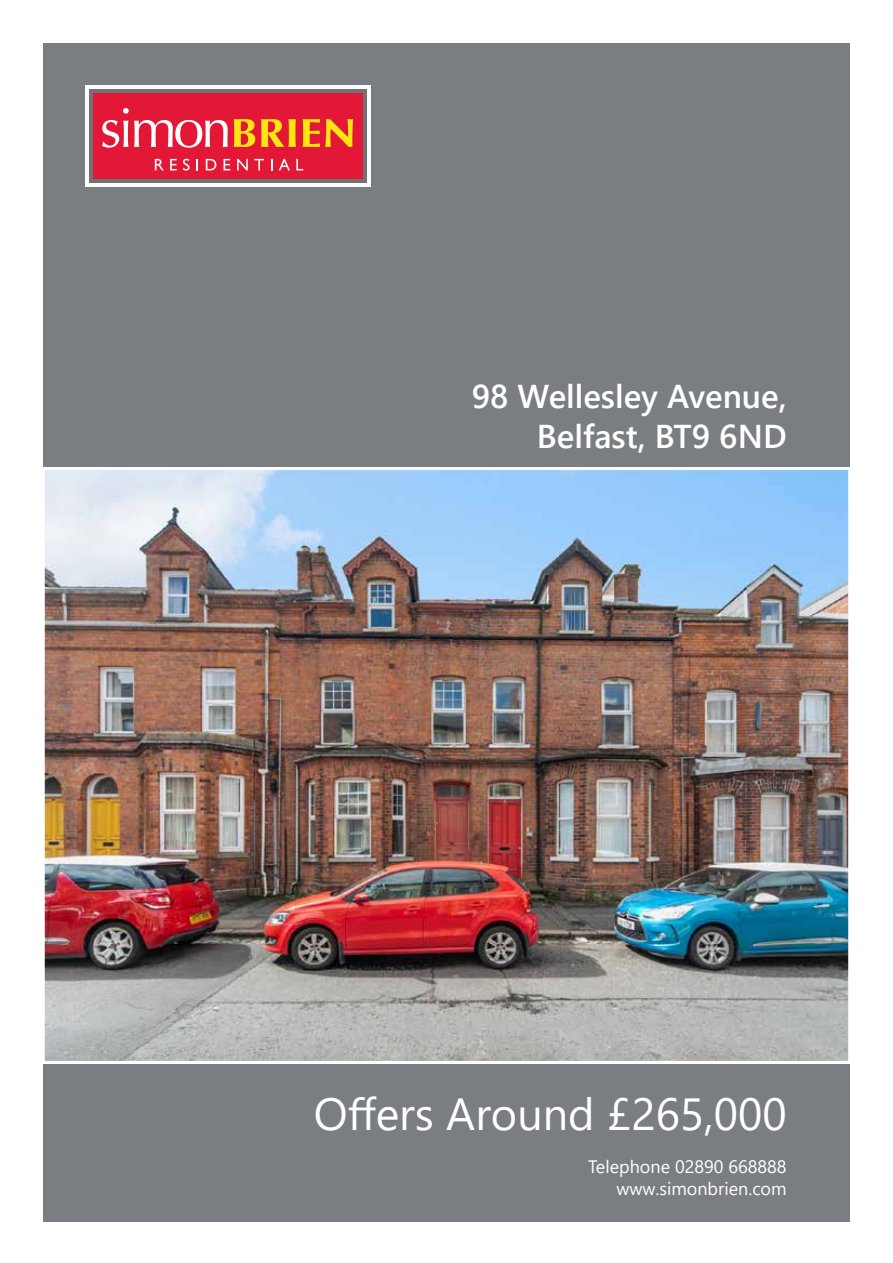
<style>
.page{position:relative;width:893px;height:1263px;background:#fff}
.page>*{position:absolute;margin:0;border:0;box-sizing:border-box;transform-origin:0 0}
.t1{font:45px "Segoe UI";color:#fff}
.t2{font:600 33px/39.6px "Segoe UI";color:#fff;text-align:right}
.t3{font:18px/21.6px "Segoe UI";color:#fff;text-align:right}
</style>
<div class="page">
<div style="left:43px;top:43px;width:807px;height:424px;background:#7a7d82"></div>
<div style="left:43px;top:1064px;width:807px;height:157px;background:#7a7d82"></div>
<img style="left:46px;top:471px;width:801px;height:589px">
<div style="left:42px;top:467px;width:809px;height:597px;border:3px solid #fff"></div>
<div style="left:85px;top:85px;width:286px;height:102px;background:#fff"></div>
<div style="left:89px;top:89px;width:278px;height:94px;background:#717073"></div>
<div style="left:93px;top:93px;width:270px;height:86px;background:#e31837"></div>
<svg style="left:102px;top:108px;width:126px;height:40px"></svg>
<svg style="left:234px;top:119px;width:21px;height:28px"></svg>
<svg style="left:261px;top:119px;width:35px;height:28px"></svg>
<svg style="left:303px;top:119px;width:50px;height:28px"></svg>
<svg style="left:155px;top:159px;width:9px;height:11px"></svg>
<svg style="left:170px;top:159px;width:7px;height:11px"></svg>
<svg style="left:183px;top:159px;width:7px;height:12px"></svg>
<svg style="left:196px;top:159px;width:2px;height:11px"></svg>
<svg style="left:206px;top:159px;width:10px;height:11px"></svg>
<svg style="left:224px;top:159px;width:6px;height:11px"></svg>
<svg style="left:237px;top:159px;width:11px;height:11px"></svg>
<svg style="left:254px;top:159px;width:10px;height:11px"></svg>
<svg style="left:279px;top:159px;width:11px;height:11px"></svg>
<svg style="left:296px;top:159px;width:7px;height:11px"></svg>
<h2 class="t2" style="left:472px;top:374px;width:316px">98 Wellesley Avenue,<br>Belfast, BT9 6ND</h2>
<h1 class="t1" style="left:314px;top:1071px;width:474px">Offers Around £265,000</h1>
<p class="t3" style="left:588px;top:1154px;width:200px">Telephone 02890 668888 www.simonbrien.com</p>
</div>
